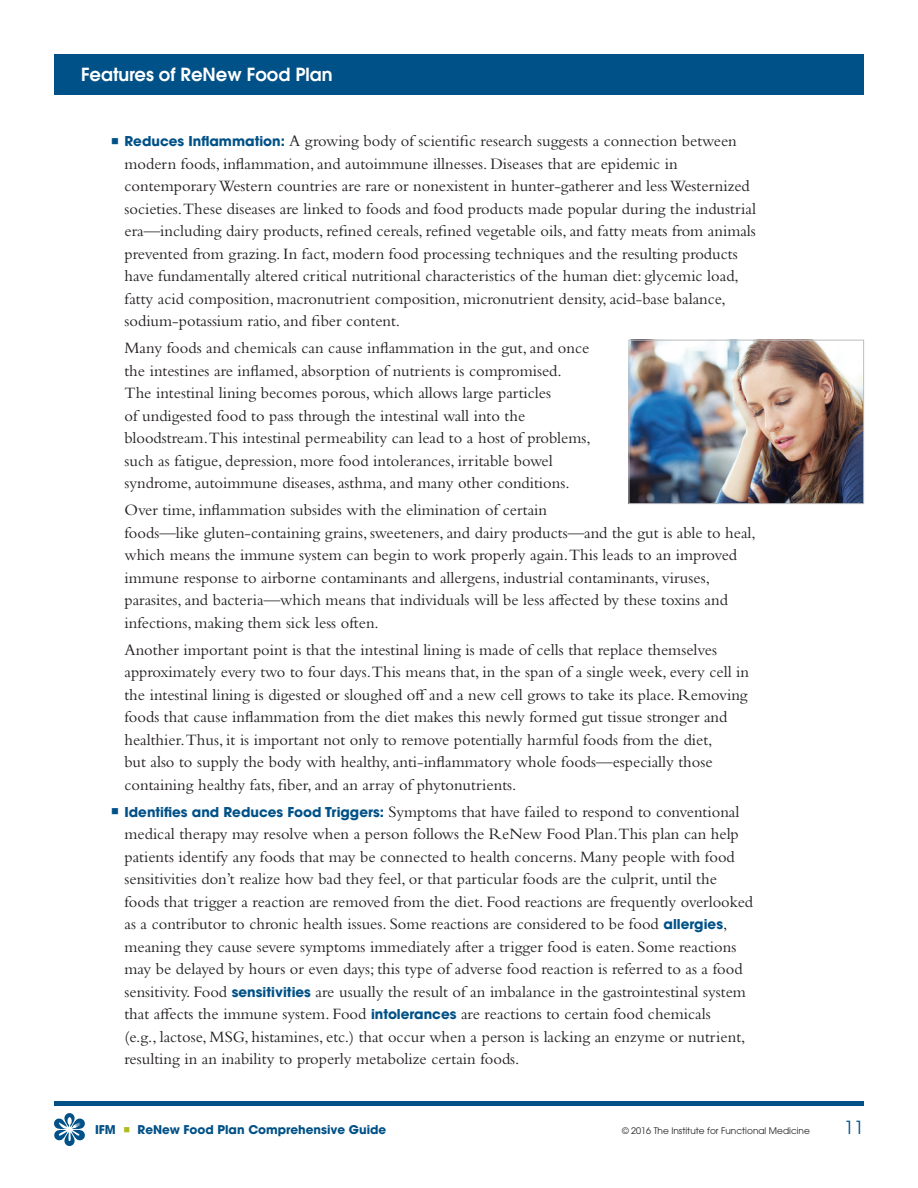
<style>
.page{position:relative;width:918px;height:1188px;background:#fff}
.page>*{position:absolute;margin:0;border:0;box-sizing:border-box;transform-origin:0 0}
.t1{font:600 18px "ITC Avant Garde Std";color:#fff}
.t2{font:18px "ITC Avant Garde Std";color:#005187}
.t3{font:16.5px/22.5px "Bembo Std";color:#231f20}
.t4{font:700 12px "ITC Avant Garde Std";color:#005187}
.t5{font:9px "ITC Avant Garde Std";color:#231f20}
.s1{color:#005187}
.s2{font-family:"ITC Avant Garde Std";font-weight:700;font-size:13.5px;color:#005187}
.s3{color:#aebc21}
</style>
<div class="page">
<div style="left:54px;top:1101px;width:810px;height:5px;background:#005187"></div>
<div style="left:54px;top:54px;width:810px;height:40px;background:#005187"></div>
<svg style="left:54px;top:1113px;width:31px;height:33px"></svg>
<img style="left:631px;top:342px;width:231px;height:160px">
<div style="left:629px;top:340px;width:235px;height:164px;border:1px solid #bcbdc0"></div>
<p class="t1" style="left:81px;top:63px;width:253px">Features of ReNew Food Plan</p>
<p class="t3" style="left:125px;top:129px;width:633px;text-indent:-14px"><span class="s1">■</span> <span class="s2">Reduces Inflammation:</span> A growing body of scientific research suggests a connection between modern foods, inflammation, and autoimmune illnesses. Diseases that are epidemic in contemporary Western countries are rare or nonexistent in hunter-gatherer and less Westernized societies.These diseases are linked to foods and food products made popular during the industrial era—including dairy products, refined cereals, refined vegetable oils, and fatty meats from animals prevented from grazing. In fact, modern food processing techniques and the resulting products have fundamentally altered critical nutritional characteristics of the human diet: glycemic load, fatty acid composition, macronutrient composition, micronutrient density, acid-base balance, sodium-potassium ratio, and fiber content.</p>
<p class="t3" style="left:125px;top:336px;width:468px">Many foods and chemicals can cause inflammation in the gut, and once the intestines are inflamed, absorption of nutrients is compromised.<br>The intestinal lining becomes porous, which allows large particles<br>of undigested food to pass through the intestinal wall into the bloodstream.This intestinal permeability can lead to a host of problems, such as fatigue, depression, more food intolerances, irritable bowel syndrome, autoimmune diseases, asthma, and many other conditions.</p>
<p class="t3" style="left:125px;top:498px;width:633px">Over time, inflammation subsides with the elimination of certain<br>foods—like gluten-containing grains, sweeteners, and dairy products—and the gut is able to heal, which means the immune system can begin to work properly again.This leads to an improved immune response to airborne contaminants and allergens, industrial contaminants, viruses, parasites, and bacteria—which means that individuals will be less affected by these toxins and infections, making them sick less often.</p>
<p class="t3" style="left:125px;top:638px;width:626px">Another important point is that the intestinal lining is made of cells that replace themselves approximately every two to four days.This means that, in the span of a single week, every cell in the intestinal lining is digested or sloughed off and a new cell grows to take its place. Removing foods that cause inflammation from the diet makes this newly formed gut tissue stronger and healthier.Thus, it is important not only to remove potentially harmful foods from the diet,<br>but also to supply the body with healthy, anti-inflammatory whole foods—especially those containing healthy fats, fiber, and an array of phytonutrients.</p>
<p class="t3" style="left:124px;top:800px;width:630px;text-indent:-13px"><span class="s1">■</span> <span class="s2">Identifies and Reduces Food Triggers:</span> Symptoms that have failed to respond to conventional medical therapy may resolve when a person follows the ReNew Food Plan.This plan can help patients identify any foods that may be connected to health concerns. Many people with food sensitivities don’t realize how bad they feel, or that particular foods are the culprit, until the foods that trigger a reaction are removed from the diet. Food reactions are frequently overlooked as a contributor to chronic health issues. Some reactions are considered to be food <span class="s2">allergies</span>, meaning they cause severe symptoms immediately after a trigger food is eaten. Some reactions may be delayed by hours or even days; this type of adverse food reaction is referred to as a food sensitivity. Food <span class="s2">sensitivities</span> are usually the result of an imbalance in the gastrointestinal system that affects the immune system. Food <span class="s2">intolerances</span> are reactions to certain food chemicals<br>(e.g., lactose, MSG, histamines, etc.) that occur when a person is lacking an enzyme or nutrient, resulting in an inability to properly metabolize certain foods.</p>
<p class="t4" style="left:95px;top:1122px;width:293px">IFM <span class="s3">■</span> ReNew Food Plan Comprehensive Guide</p>
<p class="t2" style="left:844px;top:1116px;width:21px">11</p>
<p class="t5" style="left:622px;top:1125px;width:189px">© 2016 The Institute for Functional Medicine</p>
</div>
